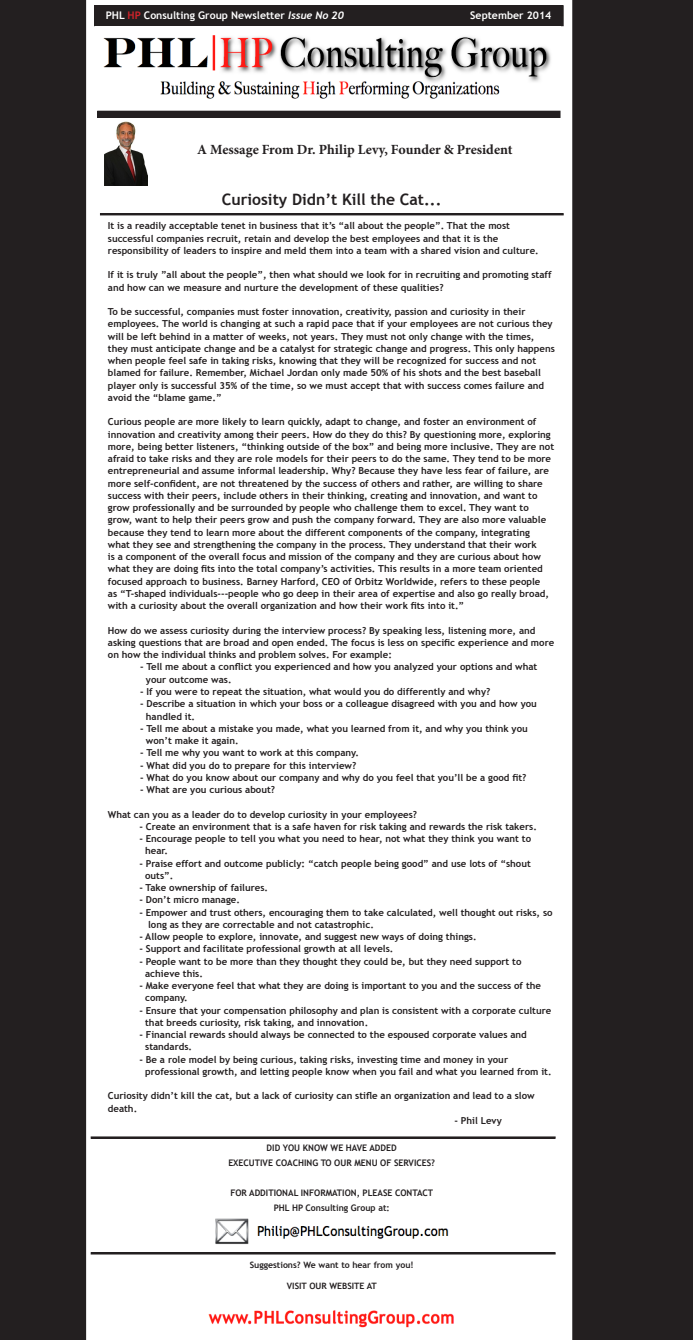
<style>
.page{position:relative;width:693px;height:1340px;background:#fff}
.page>*{position:absolute;margin:0;border:0;box-sizing:border-box;transform-origin:0 0}
.t1{font:700 15.75px "Trebuchet MS";color:#231f20}
.t2{font:700 14px "Minion Pro";color:#231f20}
.t3{font:700 10.5px "Trebuchet MS";color:#fff}
.t4{font:700 9.62px/12.2px "Trebuchet MS";color:#231f20}
.t5{font:700 9.01px "Trebuchet MS";color:#231f20}
.t6{font:700 8.75px "Trebuchet MS";color:#231f20}
.s1{color:#d1232a}
.s2{font-family:"Trebuchet";font-style:italic}
</style>
<div class="page">
<div style="left:0;top:0;width:86px;height:1339px;background:#231f20"></div>
<div style="left:572px;top:0;width:121px;height:1339px;background:#231f20"></div>
<div style="left:95px;top:6px;width:468px;height:20px;background:#231f20"></div>
<div style="left:94px;top:5px;width:470px;height:21px;border:1px solid #231f20"></div>
<div style="left:98px;top:111px;width:462px;height:6px;background:#231f20"></div>
<div style="left:97px;top:111px;width:463px;height:7px;border:1px solid #231f20"></div>
<img style="left:103px;top:35px;width:448px;height:64px">
<img style="left:104px;top:121px;width:43px;height:64px">
<div style="left:100px;top:213px;width:464px;height:2px;border:1px solid #231f20"></div>
<img style="left:215px;top:1218px;width:234px;height:26px">
<img style="left:208px;top:1310px;width:246px;height:18px">
<div style="left:91px;top:1136px;width:465px;height:2px;border:1px solid #231f20"></div>
<div style="left:91px;top:1252px;width:465px;height:2px;border:1px solid #231f20"></div>
<p class="t3" style="left:106px;top:8px;width:240px">PHL <span class="s1">HP</span> Consulting Group Newsletter <span class="s2">Issue No 20</span></p>
<p class="t3" style="left:470px;top:8px;width:83px">September 2014</p>
<p class="t2" style="left:197px;top:139px;width:317px">A Message From Dr. Philip Levy, Founder &amp; President</p>
<p class="t1" style="left:222px;top:189px;width:221px">Curiosity Didn’t Kill the Cat...</p>
<p class="t4" style="left:108px;top:220px;width:432px">It is a readily acceptable tenet in business that it’s “all about the people”. That the most successful companies recruit, retain and develop the best employees and that it is the responsibility of leaders to inspire and meld them into a team with a shared vision and culture.</p>
<p class="t4" style="left:108px;top:269px;width:445px">If it is truly ”all about the people”, then what should we look for in recruiting and promoting staff and how can we measure and nurture the development of these qualities?</p>
<p class="t4" style="left:108px;top:305px;width:448px">To be successful, companies must foster innovation, creativity, passion and curiosity in their employees. The world is changing at such a rapid pace that if your employees are not curious they will be left behind in a matter of weeks, not years. They must not only change with the times, they must anticipate change and be a catalyst for strategic change and progress. This only happens when people feel safe in taking risks, knowing that they will be recognized for success and not blamed for failure. Remember, Michael Jordan only made 50% of his shots and the best baseball player only is successful 35% of the time, so we must accept that with success comes failure and avoid the “blame game.”</p>
<p class="t4" style="left:108px;top:416px;width:448px">Curious people are more likely to learn quickly, adapt to change, and foster an environment of innovation and creativity among their peers. How do they do this? By questioning more, exploring more, being better listeners, “thinking outside of the box” and being more inclusive. They are not afraid to take risks and they are role models for their peers to do the same. They tend to be more entrepreneurial and assume informal leadership. Why? Because they have less fear of failure, are more self-confident, are not threatened by the success of others and rather, are willing to share success with their peers, include others in their thinking, creating and innovation, and want to grow professionally and be surrounded by people who challenge them to excel. They want to grow, want to help their peers grow and push the company forward. They are also more valuable because they tend to learn more about the different components of the company, integrating what they see and strengthening the company in the process. They understand that their work<br>is a component of the overall focus and mission of the company and they are curious about how what they are doing fits into the total company’s activities. This results in a more team oriented focused approach to business. Barney Harford, CEO of Orbitz Worldwide, refers to these people<br>as “T-shaped individuals---people who go deep in their area of expertise and also go really broad, with a curiosity about the overall organization and how their work fits into it.”</p>
<p class="t4" style="left:108px;top:624px;width:448px">How do we assess curiosity during the interview process? By speaking less, listening more, and asking questions that are broad and open ended. The focus is less on specific experience and more on how the individual thinks and problem solves. For example:</p>
<p class="t4" style="left:146px;top:661px;width:393px;text-indent:-6px">- Tell me about a conflict you experienced and how you analyzed your options and what your outcome was.</p>
<p class="t4" style="left:140px;top:685px;width:352px">- If you were to repeat the situation, what would you do differently and why?</p>
<p class="t4" style="left:146px;top:697px;width:393px;text-indent:-6px">- Describe a situation in which your boss or a colleague disagreed with you and how you handled it.</p>
<p class="t4" style="left:146px;top:722px;width:384px;text-indent:-6px">- Tell me about a mistake you made, what you learned from it, and why you think you won’t make it again.</p>
<p class="t4" style="left:140px;top:746px;width:220px">- Tell me why you want to work at this company.</p>
<p class="t4" style="left:140px;top:759px;width:218px">- What did you do to prepare for this interview?</p>
<p class="t4" style="left:140px;top:771px;width:388px">- What do you know about our company and why do you feel that you’ll be a good fit?</p>
<p class="t4" style="left:140px;top:783px;width:137px">- What are you curious about?</p>
<p class="t4" style="left:108px;top:808px;width:311px">What can you as a leader do to develop curiosity in your employees?</p>
<p class="t4" style="left:139px;top:820px;width:399px">- Create an environment that is a safe haven for risk taking and rewards the risk takers.</p>
<p class="t4" style="left:145px;top:832px;width:388px;text-indent:-6px">- Encourage people to tell you what you need to hear, not what they think you want to hear.</p>
<p class="t4" style="left:145px;top:857px;width:387px;text-indent:-6px">- Praise effort and outcome publicly: “catch people being good” and use lots of “shout outs”.</p>
<p class="t4" style="left:139px;top:881px;width:130px">- Take ownership of failures.</p>
<p class="t4" style="left:139px;top:893px;width:102px">- Don’t micro manage.</p>
<p class="t4" style="left:148px;top:906px;width:406px;text-indent:-9px">- Empower and trust others, encouraging them to take calculated, well thought out risks, so long as they are correctable and not catastrophic.</p>
<p class="t4" style="left:139px;top:930px;width:339px">- Allow people to explore, innovate, and suggest new ways of doing things.</p>
<p class="t4" style="left:139px;top:942px;width:256px">- Support and facilitate professional growth at all levels.</p>
<p class="t4" style="left:145px;top:955px;width:378px;text-indent:-6px">- People want to be more than they thought they could be, but they need support to achieve this.</p>
<p class="t4" style="left:145px;top:979px;width:397px;text-indent:-6px">- Make everyone feel that what they are doing is important to you and the success of the company.</p>
<p class="t4" style="left:145px;top:1004px;width:408px;text-indent:-6px">- Ensure that your compensation philosophy and plan is consistent with a corporate culture that breeds curiosity, risk taking, and innovation.</p>
<p class="t4" style="left:145px;top:1028px;width:383px;text-indent:-6px">- Financial rewards should always be connected to the espoused corporate values and standards.</p>
<p class="t4" style="left:139px;top:1053px;width:370px">- Be a role model by being curious, taking risks, investing time and money in your</p>
<p class="t4" style="left:145px;top:1065px;width:408px">professional growth, and letting people know when you fail and what you learned from it.</p>
<p class="t4" style="left:108px;top:1089px;width:428px">Curiosity didn’t kill the cat, but a lack of curiosity can stifle an organization and lead to a slow death.</p>
<p class="t4" style="left:454px;top:1114px;width:49px">- Phil Levy</p>
<p class="t5" style="left:267px;top:1142px;width:132px">DID YOU KNOW WE HAVE ADDED</p>
<p class="t5" style="left:228px;top:1157px;width:208px">EXECUTIVE COACHING TO OUR MENU OF SERVICES?</p>
<p class="t5" style="left:230px;top:1186px;width:204px">FOR ADDITIONAL INFORMATION, PLEASE CONTACT</p>
<p class="t5" style="left:274px;top:1201px;width:117px">PHL HP Consulting Group at:</p>
<p class="t6" style="left:250px;top:1258px;width:166px">Suggestions? We want to hear from you!</p>
<p class="t6" style="left:287px;top:1279px;width:92px">VISIT OUR WEBSITE AT</p>
</div>
